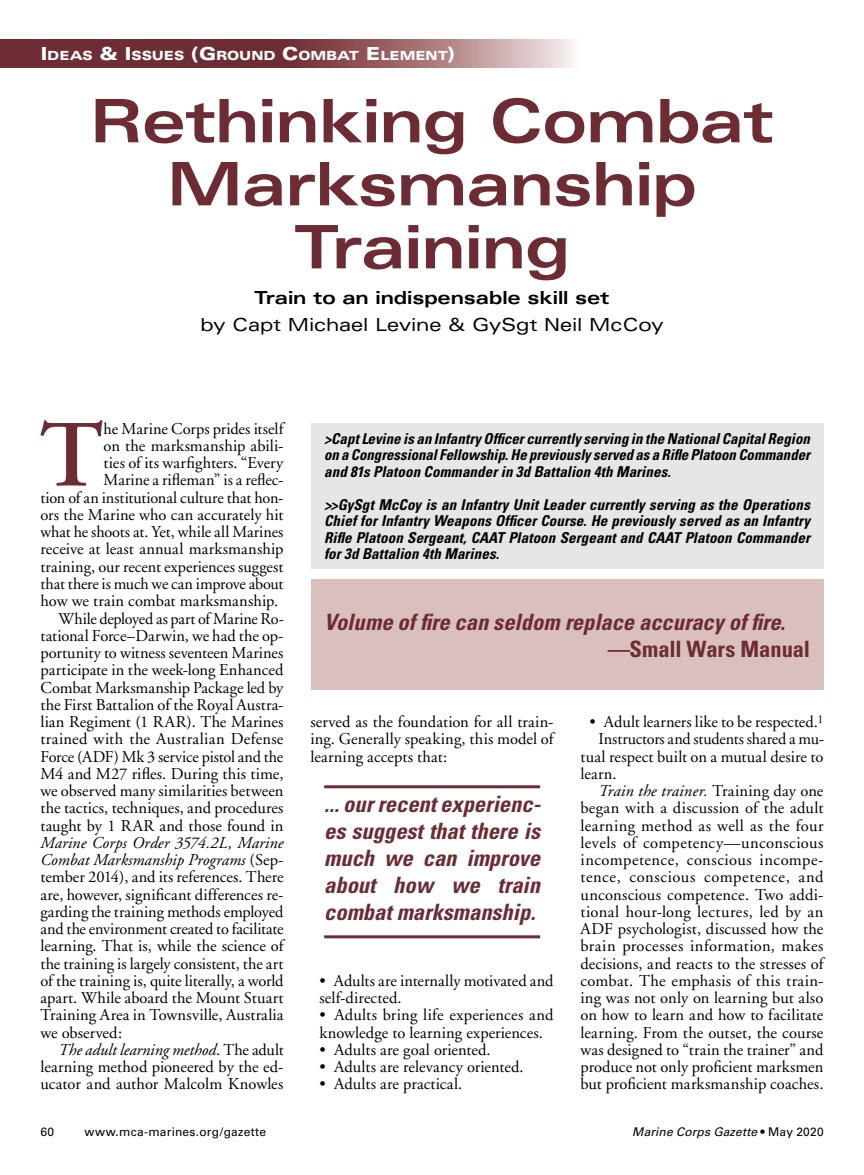
<style>
.page{position:relative;width:864px;height:1175px;background:#fff}
.page>*{position:absolute;margin:0;border:0;box-sizing:border-box;transform-origin:0 0}
.t1{font:600 94.5px "Adobe Garamond";color:#6d2c34}
.t2{font:700 expanded 60px/63px "Univers";letter-spacing:-.015em;color:#6d2c34;text-align:center}
.t3{font:italic 700 condensed 22.5px/27px "Univers";color:#6d2c34}
.t4{font:expanded 18px "Univers";letter-spacing:-.005em;color:#000}
.t5{font:700 expanded 18px "Univers";letter-spacing:-.005em;color:#000}
.t6{font:16.5px/17.2px "Adobe Garamond";letter-spacing:.005em;color:#000;text-align:justify}
.t7{font:16.5px "Adobe Garamond";letter-spacing:.025em;color:#000}
.t8{font:16.5px "Adobe Garamond";letter-spacing:-.015em;color:#000}
.t9{font:16.5px "Adobe Garamond";letter-spacing:.03em;color:#000}
.t10{font:italic 16.5px "Adobe Garamond";letter-spacing:.01em;color:#000}
.t11{font:16.5px "Adobe Garamond";letter-spacing:.035em;color:#000}
.t12{font:italic 700 condensed 15px/16.5px "Univers";letter-spacing:.01em;color:#000;text-align:justify}
.t13{font:900 expanded 12.6px "Univers";letter-spacing:-.01em;color:#fff}
.t14{font:12px "Univers";letter-spacing:.02em;color:#000}
.t15{font:italic 12px "Univers";letter-spacing:.015em;color:#000}
.s1{font-size:18px}
.s2{font-style:italic}
.s3{font-style:normal}
</style>
<div class="page">
<img style="left:0;top:40px;width:575px;height:28px">
<div style="left:311px;top:423px;width:512px;height:145px;background:#e5e6e7"></div>
<div style="left:311px;top:579px;width:513px;height:111px;background:#d9c0bf"></div>
<hr style="left:324px;top:785px;width:216px;height:3px;background:#6d2c34">
<hr style="left:324px;top:935px;width:216px;height:3px;background:#6d2c34">
<p class="t13" style="left:41px;top:51px;width:416px"><span class="s1">I</span>DEAS <span class="s1">&amp; I</span>SSUES <span class="s1">(G</span>ROUND <span class="s1">C</span>OMBAT <span class="s1">E</span>LEMENT<span class="s1">)</span></p>
<h2 class="t2" style="left:90px;top:95px;width:686px">Rethinking Combat<br>Marksmanship<br>Training</h2>
<p class="t5" style="left:254px;top:291px;width:357px">Train to an indispensable skill set</p>
<p class="t4" style="left:201px;top:315px;width:464px">by Capt Michael Levine &amp; GySgt Neil McCoy</p>
<h1 class="t1" style="left:39px;top:397px;width:66px">T</h1>
<p class="t6" style="left:104px;top:421px;width:181px">he Marine Corps prides itself</p>
<p class="t6" style="left:104px;top:438px;width:181px">on the marksmanship abili-</p>
<p class="t6" style="left:104px;top:456px;width:181px">ties of its warfighters. “Every</p>
<p class="t6" style="left:104px;top:473px;width:181px">Marine a rifleman” is a reflec-</p>
<p class="t6" style="left:40px;top:490px;width:245px">tion of an institutional culture that hon-</p>
<p class="t6" style="left:40px;top:507px;width:245px">ors the Marine who can accurately hit</p>
<p class="t6" style="left:40px;top:525px;width:244px">what he shoots at. Yet, while all Marines</p>
<p class="t6" style="left:40px;top:542px;width:245px">receive at least annual marksmanship</p>
<p class="t6" style="left:40px;top:559px;width:244px">training, our recent experiences suggest</p>
<p class="t8" style="left:40px;top:577px;width:244px">that there is much we can improve about</p>
<p class="t6" style="left:40px;top:594px;width:239px">how we train combat marksmanship.</p>
<p class="t6" style="left:58px;top:611px;width:227px">While deployed as part of Marine Ro-</p>
<p class="t6" style="left:40px;top:628px;width:245px">tational Force–Darwin, we had the op-</p>
<p class="t6" style="left:40px;top:645px;width:245px">portunity to witness seventeen Marines</p>
<p class="t6" style="left:40px;top:663px;width:244px">participate in the week-long Enhanced</p>
<p class="t6" style="left:40px;top:680px;width:244px">Combat Marksmanship Package led by</p>
<p class="t6" style="left:40px;top:697px;width:245px">the First Battalion of the Royal Austra-</p>
<p class="t6" style="left:40px;top:714px;width:244px">lian Regiment (1 RAR). The Marines</p>
<p class="t6" style="left:40px;top:732px;width:245px">trained with the Australian Defense</p>
<p class="t8" style="left:40px;top:749px;width:244px">Force (ADF) Mk 3 service pistol and the</p>
<p class="t6" style="left:40px;top:766px;width:245px">M4 and M27 rifles. During this time,</p>
<p class="t6" style="left:40px;top:783px;width:244px">we observed many similarities between</p>
<p class="t6" style="left:40px;top:801px;width:245px">the tactics, techniques, and procedures</p>
<p class="t6" style="left:40px;top:818px;width:244px">taught by 1 RAR and those found in</p>
<p class="t6" style="left:40px;top:835px;width:245px"><span class="s2">Marine Corps Order 3574.2L, Marine Combat Marksmanship Programs</span> (Sep&shy;tember 2014), and its references. There are, however, significant differences re&shy;garding the training methods employed and the environment created to facilitate learning. That is, while the science of the training is largely consistent, the art of the training is, quite literally, a world apart. While aboard the Mount Stuart Training Area in Townsville, Australia we observed:</p>
<p class="t6" style="left:40px;top:1042px;width:245px;text-indent:18px"><span class="s2">The adult learning method</span>. The adult learning method pioneered by the ed&shy;ucator and author Malcolm Knowles</p>
<p class="t12" style="left:324px;top:432px;width:487px">&gt;Capt Levine is an Infantry Officer currently serving in the National Capital Region on a Congressional Fellowship. He previously served as a Rifle Platoon Commander and 81s Platoon Commander in 3d Battalion 4th Marines.</p>
<p class="t12" style="left:324px;top:498px;width:487px">&gt;&gt;GySgt McCoy is an Infantry Unit Leader currently serving as the Operations Chief for Infantry Weapons Officer Course. He previously served as an Infantry Rifle Platoon Sergeant, CAAT Platoon Sergeant and CAAT Platoon Commander for 3d Battalion 4th Marines.</p>
<h3 class="t3" style="left:607px;top:611px;width:205px;text-indent:-282px">Volume of fire can seldom replace accuracy of fire. —<span class="s3">Small Wars Manual</span></h3>
<p class="t6" style="left:311px;top:714px;width:245px">served as the foundation for all train&shy;ing. Generally speaking, this model of learning accepts that:</p>
<h3 class="t3" style="left:324px;top:793px;width:218px;text-align:justify">... our recent experienc&shy;es suggest that there is much we can improve about how we train combat marksmanship.</h3>
<p class="t6" style="left:320px;top:973px;width:236px">• Adults are internally motivated and self-directed.</p>
<p class="t6" style="left:320px;top:1008px;width:235px">• Adults bring life experiences and knowledge to learning experiences.</p>
<p class="t6" style="left:320px;top:1042px;width:173px">• Adults are goal oriented.</p>
<p class="t6" style="left:320px;top:1059px;width:206px">• Adults are relevancy oriented.</p>
<p class="t6" style="left:320px;top:1077px;width:144px">• Adults are practical.</p>
<p class="t6" style="left:590px;top:714px;width:235px">• Adult learners like to be respected.<sup>1</sup></p>
<p class="t6" style="left:598px;top:732px;width:227px">Instructors and students shared a mu-</p>
<p class="t6" style="left:580px;top:749px;width:245px">tual respect built on a mutual desire to</p>
<p class="t6" style="left:580px;top:766px;width:38px">learn.</p>
<p class="t10" style="left:599px;top:784px;width:226px">Train the trainer. <span class="s3">Training day one</span></p>
<p class="t6" style="left:580px;top:801px;width:244px">began with a discussion of the adult</p>
<p class="t7" style="left:580px;top:818px;width:245px">learning method as well as the four</p>
<p class="t7" style="left:580px;top:836px;width:244px">levels of competency—unconscious</p>
<p class="t9" style="left:580px;top:853px;width:244px">incompetence, conscious incompe-</p>
<p class="t11" style="left:580px;top:870px;width:245px">tence, conscious competence, and</p>
<p class="t6" style="left:580px;top:887px;width:244px">unconscious competence. Two addi-</p>
<p class="t7" style="left:580px;top:905px;width:244px">tional hour-long lectures, led by an</p>
<p class="t6" style="left:580px;top:921px;width:244px">ADF psychologist, discussed how the</p>
<p class="t9" style="left:580px;top:939px;width:244px">brain processes information, makes</p>
<p class="t6" style="left:580px;top:956px;width:244px">decisions, and reacts to the stresses of</p>
<p class="t6" style="left:580px;top:973px;width:244px">combat. The emphasis of this train-</p>
<p class="t6" style="left:580px;top:990px;width:244px">ing was not only on learning but also</p>
<p class="t6" style="left:580px;top:1007px;width:244px">on how to learn and how to facilitate</p>
<p class="t6" style="left:580px;top:1025px;width:244px">learning. From the outset, the course</p>
<p class="t6" style="left:580px;top:1042px;width:245px">was designed to “train the trainer” and</p>
<p class="t6" style="left:580px;top:1059px;width:244px">produce not only proficient marksmen</p>
<p class="t6" style="left:580px;top:1077px;width:245px">but proficient marksmanship coaches.</p>
<p class="t14" style="left:40px;top:1127px;width:15px">60</p>
<p class="t14" style="left:84px;top:1127px;width:183px">www.mca-marines.org/gazette</p>
<p class="t15" style="left:632px;top:1125px;width:193px">Marine Corps Gazette <span class="s3">• May 2020</span></p>
</div>
